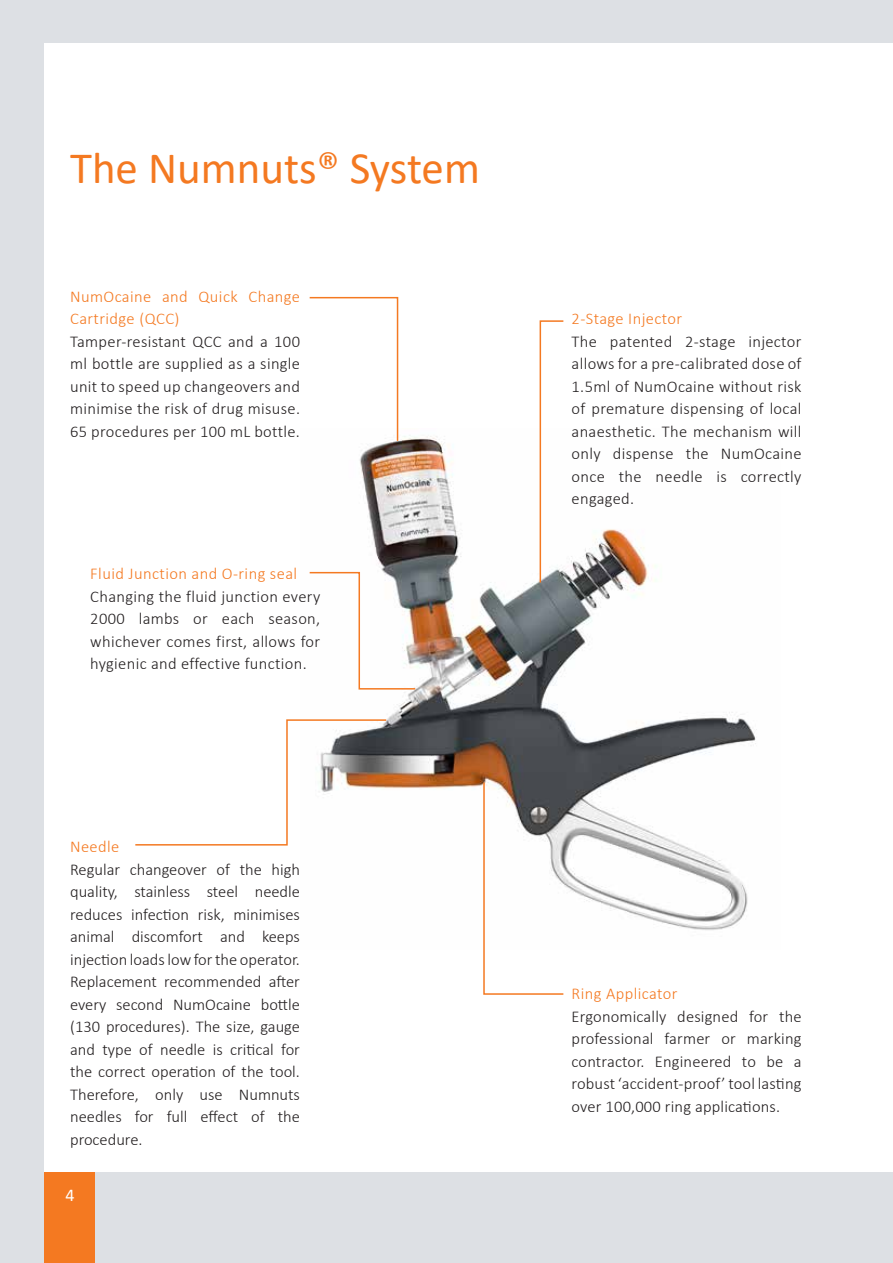
<style>
.page{position:relative;width:893px;height:1263px;background:#dde0e4}
.page>*{position:absolute;margin:0;border:0;box-sizing:border-box;transform-origin:0 0}
.t1{font:45px "Calibri";color:#f47921}
.t2{font:18px "Calibri";color:#fff}
.t3{font:300 16.5px/22.5px "Calibri";letter-spacing:.02em;color:#231f20;text-align:justify}
.t4{font:300 16.5px/22.5px "Calibri";letter-spacing:.025em;color:#f47921}
</style>
<div class="page">
<div style="left:45px;top:1171px;width:50px;height:92px;background:#f47921"></div>
<div style="left:45px;top:43px;width:848px;height:1128px;background:#fff"></div>
<img style="left:359px;top:435px;width:398px;height:495px">
<svg style="left:539px;top:320px;width:26px;height:264px"></svg>
<svg style="left:309px;top:296px;width:90px;height:146px"></svg>
<svg style="left:309px;top:571px;width:108px;height:119px"></svg>
<svg style="left:135px;top:719px;width:253px;height:127px"></svg>
<svg style="left:482px;top:781px;width:83px;height:214px"></svg>
<h1 class="t1" style="left:70px;top:136px;width:411px">The Numnuts® System</h1>
<p class="t4" style="left:70px;top:286px;width:231px">NumOcaine and Quick Change<br>Cartridge (QCC)</p>
<p class="t3" style="left:70px;top:330px;width:231px">Tamper-resistant QCC and a 100 ml bottle are supplied as a single unit to speed up changeovers and minimise the risk of drug misuse.<br>65 procedures per 100 mL bottle.</p>
<p class="t4" style="left:90px;top:563px;width:208px">Fluid Junction and O-ring seal</p>
<p class="t3" style="left:90px;top:586px;width:231px">Changing the fluid junction every 2000 lambs or each season, whichever comes first, allows for hygienic and effective function.</p>
<p class="t4" style="left:70px;top:837px;width:51px">Needle</p>
<p class="t3" style="left:70px;top:859px;width:231px">Regular changeover of the high quality, stainless steel needle reduces infection risk, minimises animal discomfort and keeps injection loads low for the operator.<br>Replacement recommended after every second NumOcaine bottle (130 procedures). The size, gauge and type of needle is critical for the correct operation of the tool.<br>Therefore, only use Numnuts needles for full effect of the procedure.</p>
<p class="t2" style="left:66px;top:1189px;width:11px">4</p>
<p class="t4" style="left:572px;top:308px;width:112px">2-Stage Injector</p>
<p class="t3" style="left:572px;top:330px;width:231px">The patented 2-stage injector allows for a pre-calibrated dose of 1.5ml of NumOcaine without risk of premature dispensing of local anaesthetic. The mechanism will only dispense the NumOcaine once the needle is correctly engaged.</p>
<p class="t4" style="left:572px;top:983px;width:107px">Ring Applicator</p>
<p class="t3" style="left:572px;top:1006px;width:231px">Ergonomically designed for the professional farmer or marking contractor. Engineered to be a robust ‘accident-proof’ tool lasting over 100,000 ring applications.</p>
</div>
